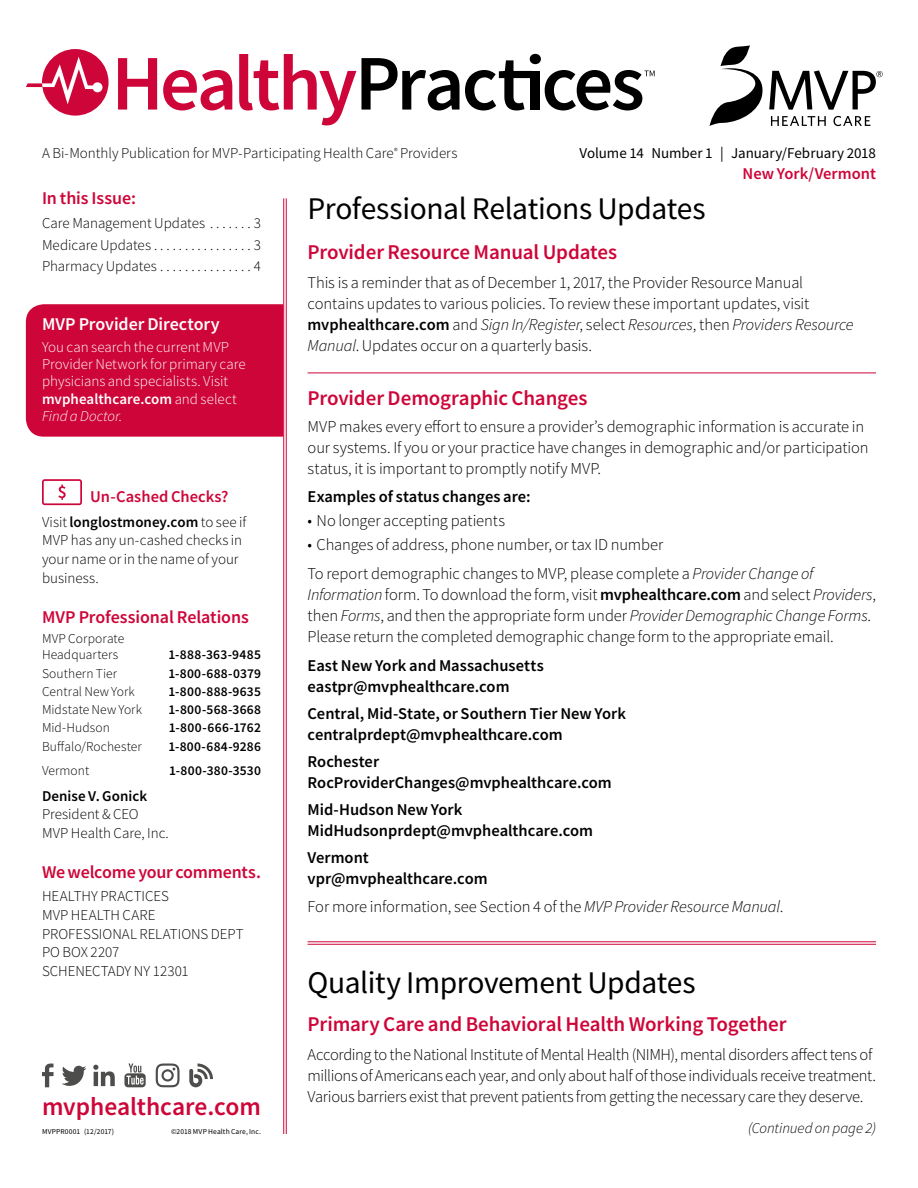
<style>
.page{position:relative;width:918px;height:1188px;background:#fff}
.page>*{position:absolute;margin:0;border:0;box-sizing:border-box;transform-origin:0 0}
.Section_Header{font:31.5px "Source Sans Pro";letter-spacing:-.015em;color:#000}
.Section_Header_Text{font:31.5px "Source Sans Pro";letter-spacing:-.015em;color:#000}
.t1{font:600 25.5px "Source Sans Pro";letter-spacing:-.005em;color:#ce0538}
.Article_Title{font:600 21px "Source Sans Pro";letter-spacing:-.005em;color:#ce0538}
.Article_Title_No_Rul{font:600 21px "Source Sans Pro";letter-spacing:-.005em;color:#ce0538}
.t2{font:600 18px "Source Sans Pro";letter-spacing:-.01em;color:#ce0538}
.t3{font:600 18px "Source Sans Pro";letter-spacing:-.005em;color:#fff}
.Article_Text{font:300 16.5px/21px "Source Sans Pro";letter-spacing:-.01em;color:#000}
.Article_Text-2{font:600 16.5px "Source Sans Pro";color:#000}
.Bullet_Article_Text{font:300 16.5px "Source Sans Pro";letter-spacing:-.005em;color:#000}
.t4{font:600 16.5px "Source Sans Pro";color:#ce0538}
.t5{font:300 15px/18.6px "Source Sans Pro";color:#000}
.t6{font:300 15px/17.4px "Source Sans Pro";color:#fff}
.t7{font:15px "Source Sans Pro";color:#000}
.Article_Text-3{font:italic 300 15px "Source Sans Pro";color:#000}
.t8{font:600 15px "Source Sans Pro";letter-spacing:.005em;color:#000}
.t9{font:300 13.5px/16.8px "Source Sans Pro";letter-spacing:.005em;color:#000}
.t10{font:600 13.5px "Source Sans Pro";letter-spacing:.02em;color:#000}
.Section_Header_Text-2{font:7.5px "Source Sans Pro";letter-spacing:.02em;color:#000}
.s1{font-weight:600}
.s2{font-style:italic}
</style>
<div class="page">
<svg style="left:710px;top:45px;width:173px;height:81px"></svg>
<hr style="left:286px;top:198px;width:1px;height:936px;background:#ce0538">
<hr style="left:283px;top:198px;width:1px;height:936px;background:#ce0538">
<svg style="left:42px;top:1063px;width:12px;height:24px"></svg>
<svg style="left:93px;top:1065px;width:22px;height:21px"></svg>
<svg style="left:124px;top:1064px;width:22px;height:23px"></svg>
<svg style="left:189px;top:1064px;width:24px;height:23px"></svg>
<svg style="left:156px;top:1064px;width:24px;height:23px"></svg>
<svg style="left:62px;top:1066px;width:24px;height:20px"></svg>
<div style="left:531px;top:71px;width:9px;height:39px;background:#000"></div>
<div style="left:530px;top:54px;width:11px;height:10px;background:#000;border-radius:50%"></div>
<svg style="left:118px;top:58px;width:39px;height:52px"></svg>
<svg style="left:163px;top:70px;width:69px;height:40px"></svg>
<svg style="left:239px;top:54px;width:293px;height:71px"></svg>
<div style="left:42px;top:49px;width:67px;height:67px;background:#ce0538;border-radius:50%"></div>
<svg style="left:26px;top:57px;width:77px;height:47px"></svg>
<svg style="left:545px;top:70px;width:110px;height:40px"></svg>
<hr style="left:308px;top:373px;width:568px;height:1px;background:#ce0538">
<hr style="left:308px;top:942px;width:568px;height:1px;background:#ce0538">
<hr style="left:308px;top:944px;width:568px;height:1px;background:#ce0538">
<svg style="left:42px;top:479px;width:40px;height:26px"></svg>
<div style="left:26px;top:304px;width:258px;height:133px;background:#ce0538"></div>
<p class="t5" style="left:42px;top:144px;width:417px">A Bi-Monthly Publication for MVP-Participating Health Care<sup>®</sup> Providers</p>
<p class="t7" style="left:580px;top:144px;width:298px">Volume 14 Number 1 | January/February 2018</p>
<p class="Section_Header" style="left:308px;top:189px;width:400px">Professional Relations Updates</p>
<p class="Article_Title" style="left:308px;top:239px;width:311px">Provider Resource Manual Updates</p>
<p class="Article_Text" style="left:308px;top:272px;width:548px">This is a reminder that as of December 1, 2017, the Provider Resource Manual contains updates to various policies. To review these important updates, visit <span class="s1">mvphealthcare.com</span> and <span class="s2">Sign In/Register</span>, select <span class="s2">Resources</span>, then <span class="s2">Providers Resource Manual</span>. Updates occur on a quarterly basis.</p>
<p class="Article_Title" style="left:308px;top:384px;width:282px">Provider Demographic Changes</p>
<p class="Article_Text" style="left:308px;top:416px;width:563px">MVP makes every effort to ensure a provider’s demographic information is accurate in our systems. If you or your practice have changes in demographic and/or participation status, it is important to promptly notify MVP.</p>
<p class="Article_Text-2" style="left:308px;top:486px;width:225px">Examples of status changes are:</p>
<p class="Bullet_Article_Text" style="left:308px;top:511px;width:199px">• No longer accepting patients</p>
<p class="Bullet_Article_Text" style="left:308px;top:535px;width:357px">• Changes of address, phone number, or tax ID number</p>
<p class="Article_Text" style="left:308px;top:563px;width:570px">To report demographic changes to MVP, please complete a <span class="s2">Provider Change of Information</span> form. To download the form, visit <span class="s1">mvphealthcare.com</span> and select <span class="s2">Providers</span>, then <span class="s2">Forms</span>, and then the appropriate form under <span class="s2">Provider Demographic Change Forms</span>.<br>Please return the completed demographic change form to the appropriate email.</p>
<p class="Article_Text-2" style="left:308px;top:654px;width:238px">East New York and Massachusetts</p>
<p class="Article_Text-2" style="left:308px;top:675px;width:204px">eastpr@mvphealthcare.com</p>
<p class="Article_Text-2" style="left:308px;top:702px;width:320px">Central, Mid-State, or Southern Tier New York</p>
<p class="Article_Text-2" style="left:308px;top:723px;width:257px">centralprdept@mvphealthcare.com</p>
<p class="Article_Text-2" style="left:308px;top:750px;width:73px">Rochester</p>
<p class="Article_Text-2" style="left:308px;top:771px;width:306px">RocProviderChanges@mvphealthcare.com</p>
<p class="Article_Text-2" style="left:308px;top:798px;width:156px">Mid-Hudson New York</p>
<p class="Article_Text-2" style="left:308px;top:819px;width:287px">MidHudsonprdept@mvphealthcare.com</p>
<p class="Article_Text-2" style="left:308px;top:846px;width:63px">Vermont</p>
<p class="Article_Text-2" style="left:308px;top:868px;width:182px">vpr@mvphealthcare.com</p>
<p class="Article_Text" style="left:308px;top:896px;width:477px">For more information, see Section 4 of the <span class="s2">MVP Provider Resource Manual</span>.</p>
<p class="t4" style="left:743px;top:163px;width:135px">New York/Vermont</p>
<p class="t2" style="left:42px;top:186px;width:95px">In this Issue:</p>
<p class="t5" style="left:42px;top:214px;width:170px">Care Management Updates........</p>
<p class="t5" style="left:254px;top:214px;width:9px">3</p>
<p class="t5" style="left:42px;top:236px;width:114px">Medicare Updates.................</p>
<p class="t5" style="left:254px;top:236px;width:9px">3</p>
<p class="t5" style="left:42px;top:257px;width:120px">Pharmacy Updates................</p>
<p class="t5" style="left:254px;top:257px;width:9px">4</p>
<p class="t3" style="left:42px;top:312px;width:179px">MVP Provider Directory</p>
<p class="t6" style="left:42px;top:338px;width:205px">You can search the current MVP<br>Provider Network for primary care physicians and specialists. Visit <span class="s1">mvphealthcare.com</span> and select<br><span class="s2">Find a Doctor</span>.</p>
<p class="t4" style="left:90px;top:486px;width:140px">Un-Cashed Checks?</p>
<p class="t5" style="left:42px;top:512px;width:206px">Visit <span class="s1">longlostmoney.com</span> to see if<br>MVP has any un-cashed checks in your name or in the name of your business.</p>
<p class="t2" style="left:42px;top:605px;width:208px">MVP Professional Relations</p>
<p class="t9" style="left:42px;top:630px;width:84px">MVP Corporate<br>Headquarters</p>
<p class="t10" style="left:169px;top:646px;width:94px">1-888-363-9485</p>
<p class="t9" style="left:42px;top:665px;width:77px">Southern Tier</p>
<p class="t10" style="left:169px;top:664px;width:94px">1-800-688-0379</p>
<p class="t9" style="left:42px;top:683px;width:94px">Central New York</p>
<p class="t10" style="left:169px;top:682px;width:94px">1-800-888-9635</p>
<p class="t9" style="left:42px;top:701px;width:102px">Midstate New York</p>
<p class="t10" style="left:169px;top:701px;width:94px">1-800-568-3668</p>
<p class="t9" style="left:42px;top:719px;width:69px">Mid-Hudson</p>
<p class="t10" style="left:169px;top:719px;width:94px">1-800-666-1762</p>
<p class="t9" style="left:42px;top:738px;width:101px">Buffalo/Rochester</p>
<p class="t10" style="left:168px;top:737px;width:94px">1-800-684-9286</p>
<p class="t9" style="left:42px;top:762px;width:49px">Vermont</p>
<p class="t10" style="left:169px;top:761px;width:93px">1-800-380-3530</p>
<p class="t8" style="left:42px;top:786px;width:107px">Denise V. Gonick</p>
<p class="t5" style="left:42px;top:805px;width:98px">President &amp; CEO</p>
<p class="t5" style="left:42px;top:824px;width:128px">MVP Health Care, Inc.</p>
<p class="t2" style="left:42px;top:861px;width:220px">We welcome your comments.</p>
<p class="t5" style="left:42px;top:887px;width:129px">HEALTHY PRACTICES</p>
<p class="t5" style="left:42px;top:906px;width:115px">MVP HEALTH CARE</p>
<p class="t5" style="left:42px;top:924px;width:203px">PROFESSIONAL RELATIONS DEPT</p>
<p class="t5" style="left:42px;top:943px;width:79px">PO BOX 2207</p>
<p class="t5" style="left:42px;top:962px;width:148px">SCHENECTADY NY 12301</p>
<p class="Section_Header_Text" style="left:308px;top:962px;width:390px">Quality Improvement Updates</p>
<p class="Article_Title_No_Rul" style="left:308px;top:1010px;width:481px">Primary Care and Behavioral Health Working Together</p>
<p class="Article_Text" style="left:308px;top:1044px;width:570px">According to the National Institute of Mental Health (NIMH), mental disorders affect tens of millions of Americans each year, and only about half of those individuals receive treatment.<br>Various barriers exist that prevent patients from getting the necessary care they deserve.</p>
<p class="t1" style="left:42px;top:1089px;width:220px">mvphealthcare.com</p>
<p class="Section_Header_Text-2" style="left:42px;top:1127px;width:74px">MVPPR0001 (12/2017)</p>
<p class="Section_Header_Text-2" style="left:171px;top:1127px;width:91px">©2018 MVP Health Care, Inc.</p>
<p class="Article_Text-3" style="left:748px;top:1119px;width:130px">(Continued on page 2)</p>
</div>
